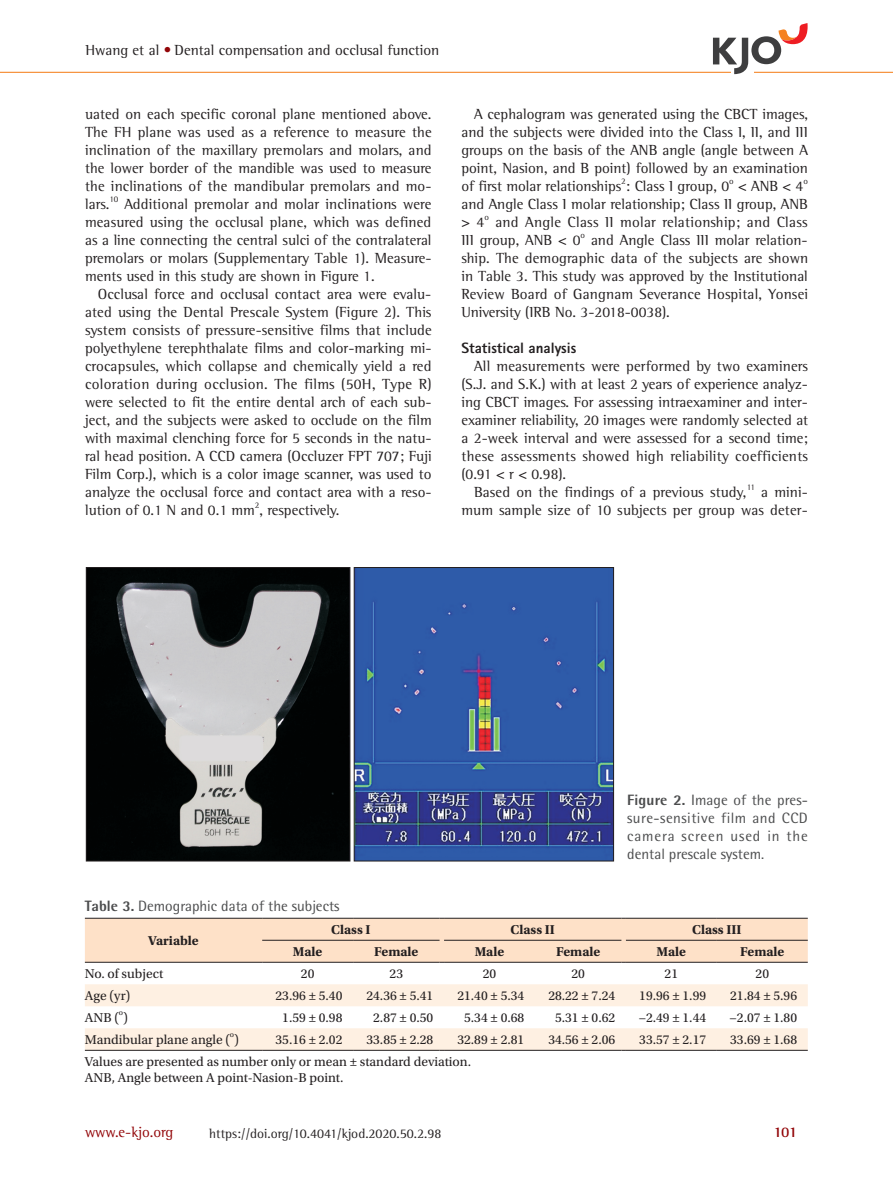
<style>
.page{position:relative;width:893px;height:1191px;background:#fff}
.page>*{position:absolute;margin:0;border:0;box-sizing:border-box;transform-origin:0 0}
.t1{font:15px/18px "Rotis Semi Serif Std";color:#231f20;text-align:justify}
.t2{font:15px/18px "Rotis Semi Sans Std";color:#4b4c4d;text-align:justify}
.t3{font:15px/18px "Rotis Semi Serif Std";letter-spacing:.02em;color:#231f20}
.t4{font:800 15px "Rotis Sans Serif Std";color:#231f20}
.t5{font:15px "Rotis Semi Serif Std";color:#920407}
.t6{font:700 15px "Rotis Semi Serif Std";color:#920407}
.t7{font:13.5px/16.2px "Utopia Std";color:#231f20}
.t8{font:700 13.5px "Utopia Std";color:#231f20}
.t9{font:13.5px "Rotis Semi Serif Std";color:#231f20}
.t10{font:8.7px "Rotis Semi Serif Std";color:#231f20}
.t11{font:7.8px "Utopia Std";color:#231f20}
.s1{color:#920407}
.s2{font-weight:800}
</style>
<div class="page">
<hr style="left:0;top:72px;width:893px;height:1px;background:#f58220">
<svg style="left:713px;top:23px;width:95px;height:51px"></svg>
<svg style="left:86px;top:567px;width:528px;height:294px;background:#435578"></svg>
<svg style="left:85px;top:984px;width:723px;height:66px;fill:#fef0e2"></svg>
<hr style="left:85px;top:1050px;width:177px;height:1px;background:#231f20">
<hr style="left:262px;top:1050px;width:91px;height:1px;background:#231f20">
<hr style="left:353px;top:1050px;width:87px;height:1px;background:#231f20">
<hr style="left:444px;top:1050px;width:91px;height:1px;background:#231f20">
<hr style="left:535px;top:1050px;width:86px;height:1px;background:#231f20">
<hr style="left:626px;top:1050px;width:91px;height:1px;background:#231f20">
<hr style="left:717px;top:1050px;width:91px;height:1px;background:#231f20">
<svg style="left:85px;top:918px;width:723px;height:45px;background:#f1d6be"></svg>
<p class="t1" style="left:85px;top:41px;width:355px">Hwang et al <span class="s1">•</span> Dental compensation and occlusal function</p>
<p class="t1" style="left:85px;top:105px;width:348px">uated on each specific coronal plane mentioned above.<br>The FH plane was used as a reference to measure the inclination of the maxillary premolars and molars, and the lower border of the mandible was used to measure the inclinations of the mandibular premolars and mo&shy;lars.</p>
<p class="t10" style="left:110px;top:194px;width:10px">10</p>
<p class="t1" style="left:85px;top:195px;width:348px;text-indent:39px">Additional premolar and molar inclinations were measured using the occlusal plane, which was defined as a line connecting the central sulci of the contralateral premolars or molars (Supplementary Table 1). Measure&shy;ments used in this study are shown in Figure 1.</p>
<p class="t1" style="left:85px;top:285px;width:348px;text-indent:13px">Occlusal force and occlusal contact area were evalu&shy;ated using the Dental Prescale System (Figure 2). This system consists of pressure-sensitive films that include polyethylene terephthalate films and color-marking mi&shy;crocapsules, which collapse and chemically yield a red coloration during occlusion. The films (50H, Type R) were selected to fit the entire dental arch of each sub&shy;ject, and the subjects were asked to occlude on the film with maximal clenching force for 5 seconds in the natu&shy;ral head position. A CCD camera (Occluzer FPT 707; Fuji Film Corp.), which is a color image scanner, was used to analyze the occlusal force and contact area with a reso&shy;lution of 0.1 N and 0.1 mm , respectively.</p>
<p class="t10" style="left:255px;top:500px;width:6px">2</p>
<p class="t1" style="left:461px;top:105px;width:348px;text-indent:13px">A cephalogram was generated using the CBCT images, and the subjects were divided into the Class I, II, and III groups on the basis of the ANB angle (angle between A point, Nasion, and B point) followed by an examination of first molar relationships : Class I group, 0</p>
<p class="t10" style="left:621px;top:176px;width:6px">2</p>
<p class="t10" style="left:729px;top:176px;width:6px">o</p>
<p class="t1" style="left:738px;top:177px;width:67px">&lt; ANB &lt; 4</p>
<p class="t10" style="left:803px;top:176px;width:6px">o</p>
<p class="t1" style="left:461px;top:195px;width:348px">and Angle Class I molar relationship; Class II group, ANB &gt; 4</p>
<p class="t10" style="left:484px;top:212px;width:6px">o</p>
<p class="t3" style="left:461px;top:213px;width:348px;text-indent:34px">and Angle Class II molar relationship; and Class<br>III group, ANB &lt; 0</p>
<p class="t10" style="left:581px;top:230px;width:6px">o</p>
<p class="t1" style="left:461px;top:231px;width:348px;text-indent:130px">and Angle Class III molar relation&shy;ship. The demographic data of the subjects are shown in Table 3. This study was approved by the Institutional Review Board of Gangnam Severance Hospital, Yonsei University (IRB No. 3-2018-0038).</p>
<p class="t4" style="left:461px;top:338px;width:116px">Statistical analysis</p>
<p class="t1" style="left:474px;top:357px;width:335px">All measurements were performed by two examiners</p>
<p class="t1" style="left:461px;top:375px;width:348px">(S.J. and S.K.) with at least 2 years of experience analyz-</p>
<p class="t1" style="left:461px;top:393px;width:348px">ing CBCT images. For assessing intraexaminer and inter-</p>
<p class="t1" style="left:461px;top:411px;width:348px">examiner reliability, 20 images were randomly selected at</p>
<p class="t1" style="left:461px;top:429px;width:348px">a 2-week interval and were assessed for a second time;</p>
<p class="t3" style="left:461px;top:447px;width:348px">these assessments showed high reliability coefficients</p>
<p class="t1" style="left:461px;top:465px;width:106px">(0.91 &lt; r &lt; 0.98).</p>
<p class="t1" style="left:474px;top:483px;width:274px">Based on the findings of a previous study,</p>
<p class="t10" style="left:747px;top:482px;width:10px">11</p>
<p class="t1" style="left:461px;top:483px;width:348px;text-align:right">a mini-<br>mum sample size of 10 subjects per group was deter-</p>
<p class="t2" style="left:627px;top:791px;width:182px"><span class="s2">Figure 2.</span> Image of the pres&shy;sure-sensitive film and CCD camera screen used in the dental prescale system.</p>
<p class="t2" style="left:85px;top:897px;width:256px"><span class="s2">Table 3.</span> Demographic data of the subjects</p>
<p class="t8" style="left:148px;top:932px;width:52px">Variable</p>
<p class="t8" style="left:331px;top:921px;width:41px">Class I</p>
<p class="t8" style="left:511px;top:921px;width:46px">Class II</p>
<p class="t8" style="left:692px;top:921px;width:51px">Class III</p>
<p class="t8" style="left:293px;top:943px;width:31px">Male</p>
<p class="t8" style="left:374px;top:943px;width:46px">Female</p>
<p class="t8" style="left:475px;top:943px;width:31px">Male</p>
<p class="t8" style="left:556px;top:943px;width:46px">Female</p>
<p class="t8" style="left:657px;top:943px;width:31px">Male</p>
<p class="t8" style="left:740px;top:943px;width:46px">Female</p>
<p class="t7" style="left:85px;top:965px;width:80px">No. of subject</p>
<p class="t7" style="left:301px;top:965px;width:15px">20</p>
<p class="t7" style="left:390px;top:965px;width:15px">23</p>
<p class="t7" style="left:483px;top:965px;width:15px">20</p>
<p class="t7" style="left:571px;top:965px;width:15px">20</p>
<p class="t7" style="left:665px;top:965px;width:15px">21</p>
<p class="t7" style="left:756px;top:965px;width:15px">20</p>
<p class="t7" style="left:85px;top:987px;width:47px">Age (yr)</p>
<p class="t7" style="left:276px;top:987px;width:68px">23.96 ± 5.40</p>
<p class="t7" style="left:366px;top:987px;width:68px">24.36 ± 5.41</p>
<p class="t7" style="left:457px;top:987px;width:68px">21.40 ± 5.34</p>
<p class="t7" style="left:548px;top:987px;width:68px">28.22 ± 7.24</p>
<p class="t7" style="left:639px;top:987px;width:68px">19.96 ± 1.99</p>
<p class="t7" style="left:730px;top:987px;width:68px">21.84 ± 5.96</p>
<p class="t7" style="left:85px;top:1009px;width:45px">ANB ( )</p>
<p class="t11" style="left:119px;top:1008px;width:6px">o</p>
<p class="t7" style="left:282px;top:1009px;width:62px">1.59 ± 0.98</p>
<p class="t7" style="left:373px;top:1009px;width:62px">2.87 ± 0.50</p>
<p class="t7" style="left:464px;top:1009px;width:62px">5.34 ± 0.68</p>
<p class="t7" style="left:555px;top:1009px;width:62px">5.31 ± 0.62</p>
<p class="t7" style="left:639px;top:1009px;width:69px">−2.49 ± 1.44</p>
<p class="t7" style="left:730px;top:1009px;width:69px">−2.07 ± 1.80</p>
<p class="t7" style="left:85px;top:1031px;width:156px">Mandibular plane angle ( )</p>
<p class="t11" style="left:230px;top:1030px;width:6px">o</p>
<p class="t7" style="left:276px;top:1031px;width:68px">35.16 ± 2.02</p>
<p class="t7" style="left:366px;top:1031px;width:68px">33.85 ± 2.28</p>
<p class="t7" style="left:457px;top:1031px;width:68px">32.89 ± 2.81</p>
<p class="t7" style="left:548px;top:1031px;width:68px">34.56 ± 2.06</p>
<p class="t7" style="left:639px;top:1031px;width:68px">33.57 ± 2.17</p>
<p class="t7" style="left:730px;top:1031px;width:68px">33.69 ± 1.68</p>
<p class="t7" style="left:85px;top:1054px;width:388px">Values are presented as number only or mean ± standard deviation.<br>ANB, Angle between A point-Nasion-B point.</p>
<p class="t5" style="left:85px;top:1122px;width:90px">www.e-kjo.org</p>
<p class="t9" style="left:209px;top:1125px;width:234px">https://doi.org/10.4041/kjod.2020.50.2.98</p>
<p class="t6" style="left:773px;top:1122px;width:25px">101</p>
</div>
